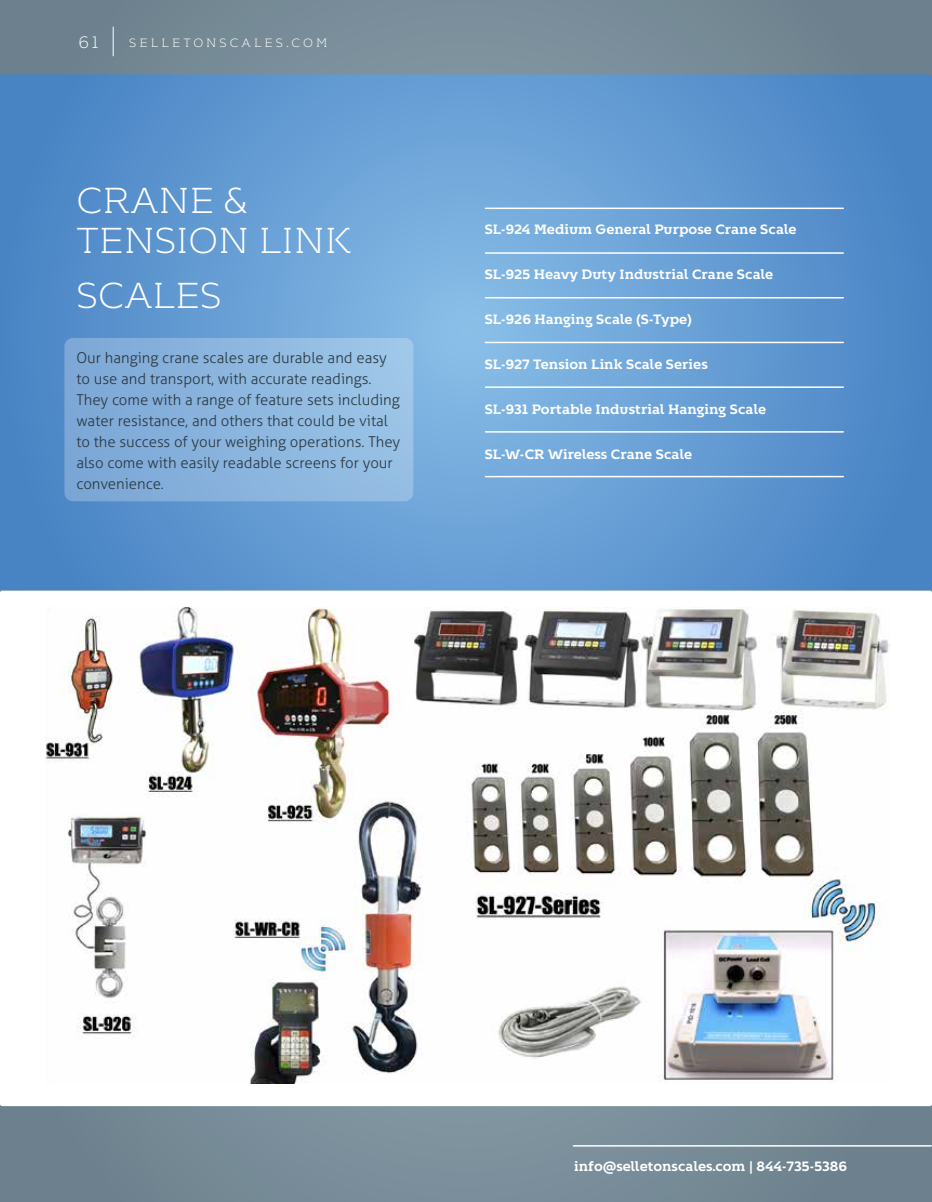
<style>
.page{position:relative;width:932px;height:1202px;background:#768b97}
.page>*{position:absolute;margin:0;border:0;box-sizing:border-box;transform-origin:0 0}
.t1{font:300 36px/40px "Kontrapunkt Bob";color:#fff}
.t2{font:300 16.5px "Kontrapunkt Bob";color:#fff}
.t3{font:300 15px/21px "Aller";color:#2a3942}
.t4{font:700 13.5px "Kontrapunkt Bob";color:#fff}
.t5{font:300 12px "Kontrapunkt Bob";letter-spacing:.25em;color:#fff}
</style>
<div class="page">
<svg style="left:0;top:74px;width:932px;height:516px;background:#6199d1"></svg>
<hr style="left:485px;top:252px;width:358px;height:2px;background:#fff">
<hr style="left:485px;top:207px;width:358px;height:2px;background:#fff">
<hr style="left:485px;top:297px;width:358px;height:1px;background:#fff">
<hr style="left:485px;top:342px;width:358px;height:1px;background:#fff">
<hr style="left:485px;top:386px;width:358px;height:2px;background:#fff">
<hr style="left:485px;top:431px;width:358px;height:1px;background:#fff">
<hr style="left:485px;top:476px;width:358px;height:1px;background:#fff">
<div style="left:0;top:590px;width:932px;height:516px;background:#fff;border-radius:2px"></div>
<img style="left:45px;top:607px;width:844px;height:476px">
<div style="left:64px;top:338px;width:349px;height:163px;background:linear-gradient(to right,#7ba6d5,#9cc4e7);border-radius:9px"></div>
<hr style="left:573px;top:1145px;width:358px;height:1px;background:#fff">
<svg style="left:113px;top:27px;width:1px;height:29px"></svg>
<p class="t2" style="left:78px;top:34px;width:22px">61</p>
<p class="t5" style="left:129px;top:36px;width:199px">SELLETONSCALES.COM</p>
<h1 class="t1" style="left:76px;top:181px;width:277px">CRANE &amp;<br>TENSION LINK</h1>
<h1 class="t1" style="left:76px;top:276px;width:147px">SCALES</h1>
<p class="t3" style="left:76px;top:347px;width:325px">Our hanging crane scales are durable and easy to use and transport, with accurate readings.<br>They come with a range of feature sets including water resistance, and others that could be vital to the success of your weighing operations. They also come with easily readable screens for your convenience.</p>
<p class="t4" style="left:485px;top:221px;width:313px">SL-924 Medium General Purpose Crane Scale</p>
<p class="t4" style="left:485px;top:266px;width:290px">SL-925 Heavy Duty Industrial Crane Scale</p>
<p class="t4" style="left:485px;top:311px;width:209px">SL-926 Hanging Scale (S-Type)</p>
<p class="t4" style="left:485px;top:356px;width:224px">SL-927 Tension Link Scale Series</p>
<p class="t4" style="left:485px;top:401px;width:283px">SL-931 Portable Industrial Hanging Scale</p>
<p class="t4" style="left:485px;top:446px;width:209px">SL-W-CR Wireless Crane Scale</p>
<p class="t4" style="left:574px;top:1158px;width:274px">info@selletonscales.com | 844-735-5386</p>
</div>
